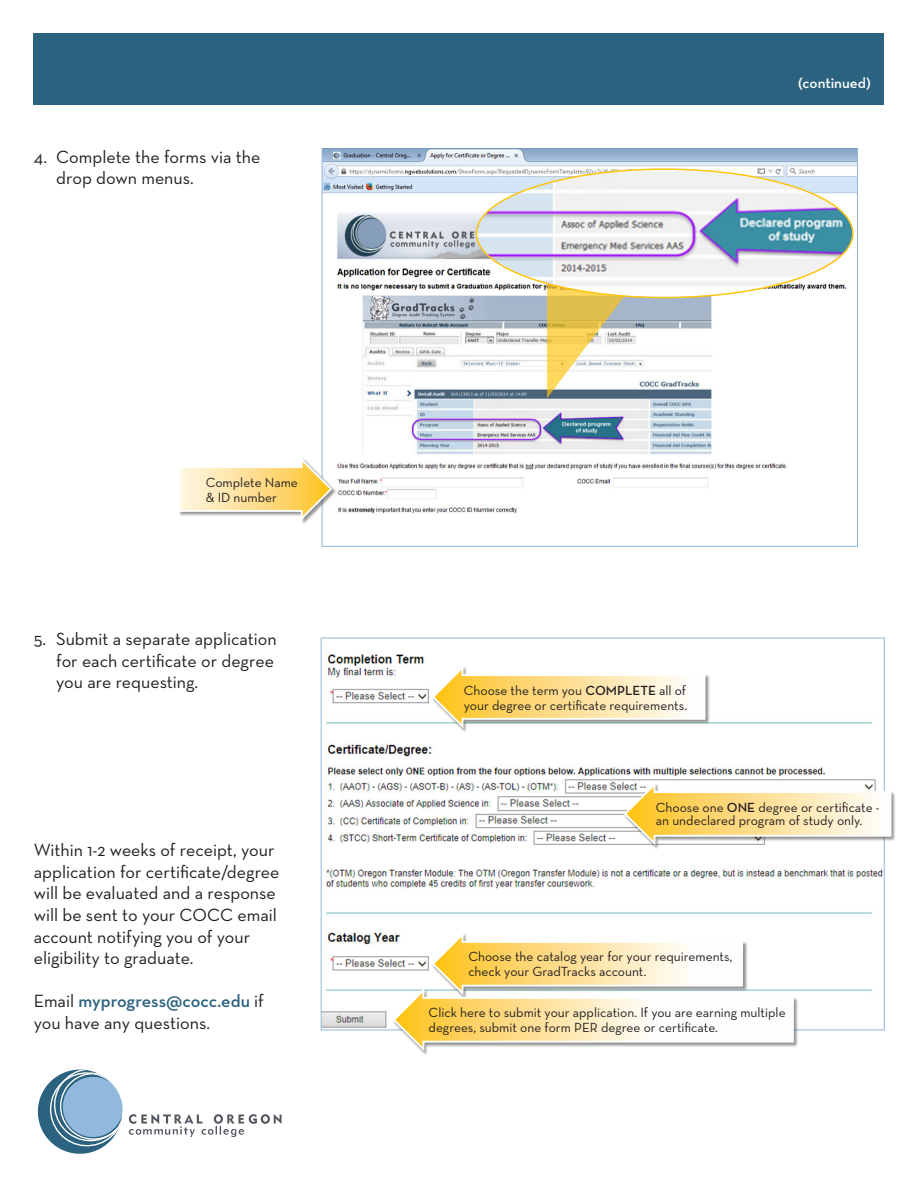
<style>
.page{position:relative;width:918px;height:1188px;background:#fff}
.page>*{position:absolute;margin:0;border:0;box-sizing:border-box;transform-origin:0 0}
.t1{font:18px/21.6px "Neutraface Text";color:#231f20}
.t2{font:600 15px "Neutraface Text";color:#fff}
.t3{font:13.5px/15px "Neutraface Text";color:#231f20}
.s1{font-weight:600;color:#2b627f}
.s2{font-weight:600}
</style>
<div class="page">
<svg style="left:37px;top:1069px;width:245px;height:85px"></svg>
<img style="left:323px;top:654px;width:560px;height:374px">
<img style="left:324px;top:150px;width:532px;height:364px">
<div style="left:432px;top:665px;width:278px;height:68px;background:#231f20;opacity:.48"></div>
<svg style="left:431px;top:663px;width:275px;height:66px"></svg>
<div style="left:178px;top:458px;width:158px;height:67px;background:#fff"></div>
<svg style="left:179px;top:455px;width:155px;height:66px"></svg>
<div style="left:624px;top:782px;width:272px;height:68px;background:#231f20;opacity:.48"></div>
<svg style="left:623px;top:780px;width:269px;height:66px"></svg>
<div style="left:393px;top:988px;width:405px;height:68px;background:#231f20;opacity:.48"></div>
<svg style="left:391px;top:930px;width:404px;height:122px"></svg>
<svg style="left:546px;top:298px;width:89px;height:102px"></svg>
<img style="left:476px;top:169px;width:377px;height:129px">
<div style="left:34px;top:34px;width:850px;height:71px;background:#2b627f"></div>
<p class="t1" style="left:56px;top:145px;width:206px;text-indent:-22px">4. Complete the forms via the drop down menus.</p>
<p class="t3" style="left:206px;top:475px;width:94px">Complete Name &amp; ID number</p>
<p class="t1" style="left:56px;top:628px;width:222px;text-indent:-22px">5. Submit a separate application for each certificate or degree you are requesting.</p>
<p class="t1" style="left:34px;top:839px;width:247px">Within 1-2 weeks of receipt, your application for certificate/degree will be evaluated and a response will be sent to your COCC email account notifying you of your eligibility to graduate.</p>
<p class="t1" style="left:34px;top:990px;width:232px">Email <span class="s1">myprogress@cocc.edu</span> if you have any questions.</p>
<p class="t2" style="left:798px;top:74px;width:74px">(continued)</p>
<p class="t3" style="left:464px;top:682px;width:225px">Choose the term you <span class="s2">COMPLETE</span> all of your degree or certificate requirements.</p>
<p class="t3" style="left:656px;top:800px;width:225px;line-height:13.5px">Choose one <span class="s2">ONE</span> degree or certificate - an undeclared program of study only.</p>
<p class="t3" style="left:468px;top:948px;width:266px">Choose the catalog year for your requirements, check your GradTracks account.</p>
<p class="t3" style="left:429px;top:1005px;width:359px">Click here to submit your application. If you are earning multiple degrees, submit one form PER degree or certificate.</p>
</div>
